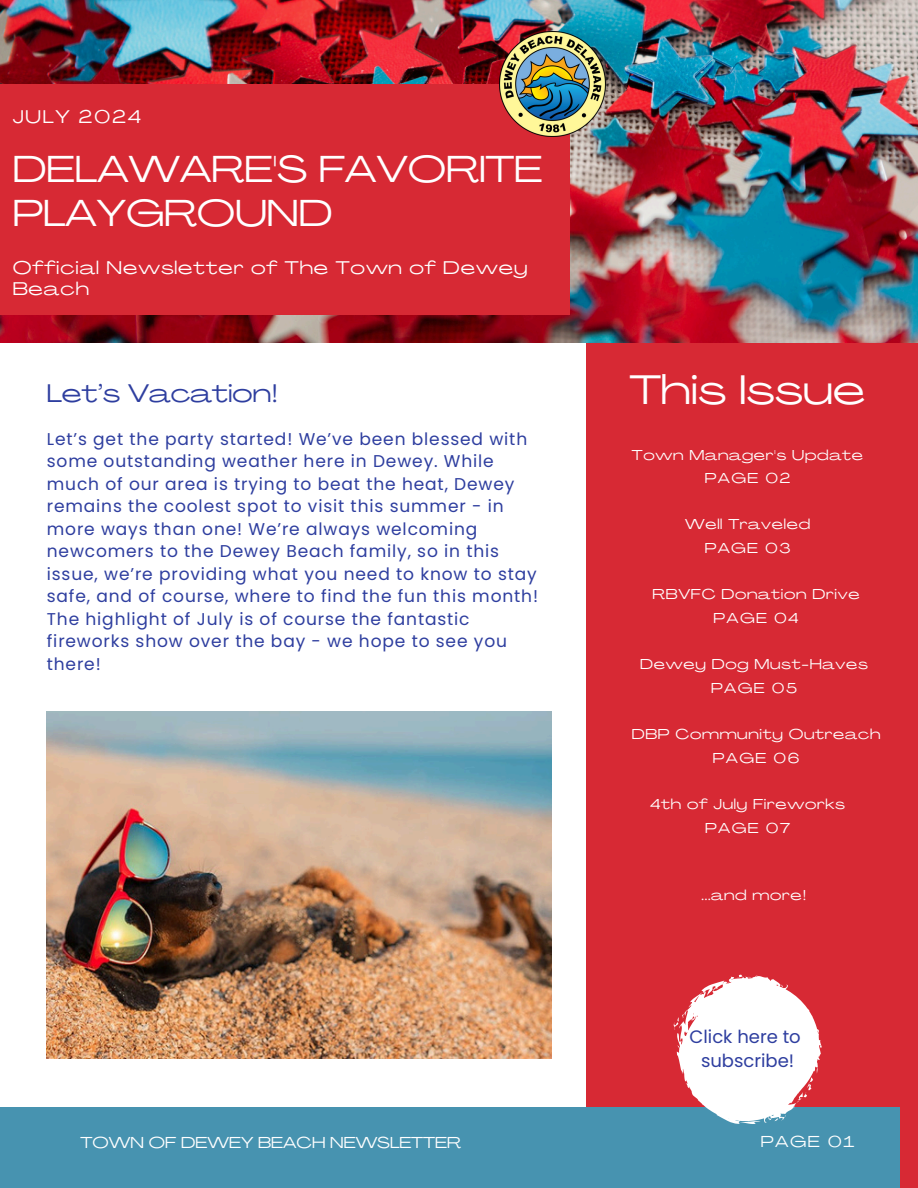
<style>
.page{position:relative;width:918px;height:1188px;background:#fff}
.page>*{position:absolute;margin:0;border:0;box-sizing:border-box;transform-origin:0 0}
.t1{font:40.65px "Agrandir Grand";color:#fff}
.t2{font:37.05px/43.8px "Agrandir Grand";color:#fff}
.t3{font:25.05px "Agrandir Grand";color:#2e3e9f}
.t4{font:18.15px/21.3px "Agrandir Grand";letter-spacing:.05em;color:#fff}
.t5{font:18.15px "Agrandir Grand";letter-spacing:.1em;color:#fff}
.t6{font:18px/24.8px "Poppins";color:#2e3e9f;text-align:center}
.t7{font:17.1px/22.5px "Poppins";letter-spacing:.05em;color:#2e3e9f}
.t8{font:15.6px "Agrandir Grand";color:#fff}
.t9{font:14.25px "Agrandir Grand";letter-spacing:.05em;color:#fff}
</style>
<div class="page">
<div style="left:587px;top:315px;width:331px;height:873px;background:#d72934"></div>
<div style="left:0;top:1107px;width:899px;height:81px;background:#4793b0"></div>
<svg style="left:673px;top:975px;width:149px;height:149px"></svg>
<img style="left:47px;top:712px;width:505px;height:346px">
<img style="left:0;top:0;width:918px;height:340px">
<div style="left:0;top:84px;width:570px;height:231px;background:#d72934"></div>
<img style="left:499px;top:32px;width:106px;height:104px">
<h5 class="t5" style="left:13px;top:109px;width:130px">JULY 2024</h5>
<h1 class="t2" style="left:13px;top:151px;width:531px">DELAWARE'S FAVORITE<br>PLAYGROUND</h1>
<h2 class="t4" style="left:13px;top:259px;width:516px">Official Newsletter of The Town of Dewey<br>Beach</h2>
<h6 class="t3" style="left:47px;top:383px;width:233px">Let’s Vacation!</h6>
<p class="t7" style="left:47px;top:427px;width:493px">Let’s get the party started! We’ve been blessed with some outstanding weather here in Dewey. While much of our area is trying to beat the heat, Dewey remains the coolest spot to visit this summer - in more ways than one! We’re always welcoming newcomers to the Dewey Beach family, so in this issue, we’re providing what you need to know to stay safe, and of course, where to find the fun this month!<br>The highlight of July is of course the fantastic fireworks show over the bay - we hope to see you there!</p>
<p class="t1" style="left:630px;top:374px;width:237px">This Issue</p>
<h6 class="t9" style="left:632px;top:449px;width:233px">Town Manager's Update</h6>
<p class="t9" style="left:705px;top:473px;width:87px">PAGE 02</p>
<h6 class="t9" style="left:685px;top:519px;width:127px">Well Traveled</h6>
<p class="t9" style="left:705px;top:543px;width:87px">PAGE 03</p>
<h6 class="t9" style="left:653px;top:589px;width:209px">RBVFC Donation Drive</h6>
<p class="t9" style="left:714px;top:612px;width:87px">PAGE 04</p>
<h6 class="t9" style="left:640px;top:659px;width:229px">Dewey Dog Must-Haves</h6>
<p class="t9" style="left:711px;top:682px;width:87px">PAGE 05</p>
<h6 class="t9" style="left:632px;top:729px;width:250px">DBP Community Outreach</h6>
<p class="t9" style="left:713px;top:752px;width:88px">PAGE 06</p>
<h5 class="t9" style="left:650px;top:798px;width:197px">4th of July Fireworks</h5>
<h3 class="t9" style="left:705px;top:822px;width:86px">PAGE 07</h3>
<h5 class="t9" style="left:702px;top:889px;width:107px">...and more!</h5>
<p class="t6" style="left:690px;top:1024px;width:113px">Click here to subscribe!</p>
<p class="t8" style="left:81px;top:1137px;width:382px">TOWN OF DEWEY BEACH NEWSLETTER</p>
<p class="t8" style="left:761px;top:1136px;width:95px">PAGE 01</p>
</div>
